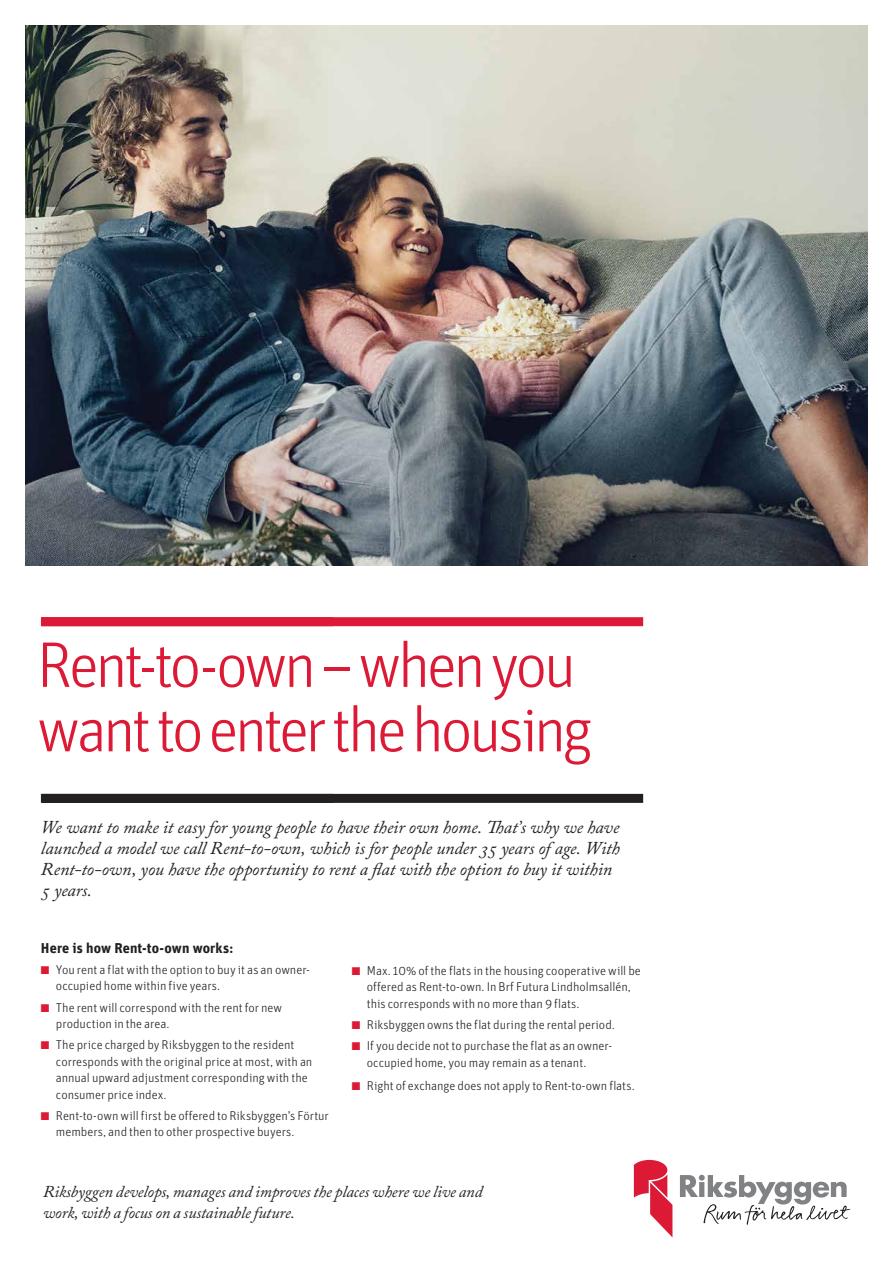
<style>
.page{position:relative;width:893px;height:1263px;background:#fff}
.page>*{position:absolute;margin:0;border:0;box-sizing:border-box;transform-origin:0 0}
.t1{font:300 64.5px/64.5px "Unit OTRB";letter-spacing:-.06em;color:#dc1a36}
.t2{font:italic 18px/21px "Adobe Caslon Pro";letter-spacing:-.005em;color:#231f20}
.t3{font:italic 16.5px/21px "Adobe Caslon Pro";letter-spacing:-.005em;color:#231f20}
.t4{font:700 14.25px "Unit OTRB";letter-spacing:.005em;color:#231f20}
.t5{font:300 12.75px/16.5px "Unit OTRB";color:#231f20}
.s1{color:#dc1a36}
</style>
<div class="page">
<img style="left:26px;top:26px;width:841px;height:539px">
<div style="left:42px;top:617px;width:601px;height:9px;background:#dc1a36"></div>
<div style="left:42px;top:794px;width:601px;height:9px;background:#231f20"></div>
<svg style="left:680px;top:1175px;width:170px;height:50px"></svg>
<svg style="left:634px;top:1160px;width:38px;height:77px"></svg>
<h1 class="t1" style="left:37px;top:633px;width:557px">Rent-to-own – when you want to enter the housing</h1>
<p class="t2" style="left:41px;top:816px;width:580px">We want to make it easy for young people to have their own home. That’s why we have launched a model we call Rent-to-own, which is for people under 35 years of age. With Rent-to-own, you have the opportunity to rent a flat with the option to buy it within 5 years.</p>
<p class="t4" style="left:41px;top:938px;width:194px">Here is how Rent-to-own works:</p>
<p class="t5" style="left:56px;top:961px;width:255px;text-indent:-15px"><span class="s1">■</span> You rent a flat with the option to buy it as an owner&shy;occupied home within five years.</p>
<p class="t5" style="left:56px;top:999px;width:228px;text-indent:-15px"><span class="s1">■</span> The rent will correspond with the rent for new production in the area.</p>
<p class="t5" style="left:56px;top:1037px;width:258px;text-indent:-15px"><span class="s1">■</span> The price charged by Riksbyggen to the resident corresponds with the original price at most, with an annual upward adjustment corresponding with the consumer price index.</p>
<p class="t5" style="left:56px;top:1107px;width:274px;text-indent:-15px"><span class="s1">■</span> Rent-to-own will first be offered to Riksbyggen’s Förtur members, and then to other prospective buyers.</p>
<p class="t5" style="left:367px;top:962px;width:276px;text-indent:-15px"><span class="s1">■</span> Max. 10% of the flats in the housing cooperative will be offered as Rent-to-own. In Brf Futura Lindholmsallén, this corresponds with no more than 9 flats.</p>
<p class="t5" style="left:352px;top:1016px;width:265px"><span class="s1">■</span> Riksbyggen owns the flat during the rental period.</p>
<p class="t5" style="left:367px;top:1037px;width:247px;text-indent:-15px"><span class="s1">■</span> If you decide not to purchase the flat as an owner&shy;occupied home, you may remain as a tenant.</p>
<p class="t5" style="left:352px;top:1077px;width:284px"><span class="s1">■</span> Right of exchange does not apply to Rent-to-own flats.</p>
<p class="t3" style="left:43px;top:1180px;width:441px">Riksbyggen develops, manages and improves the places where we live and work, with a focus on a sustainable future.</p>
</div>
